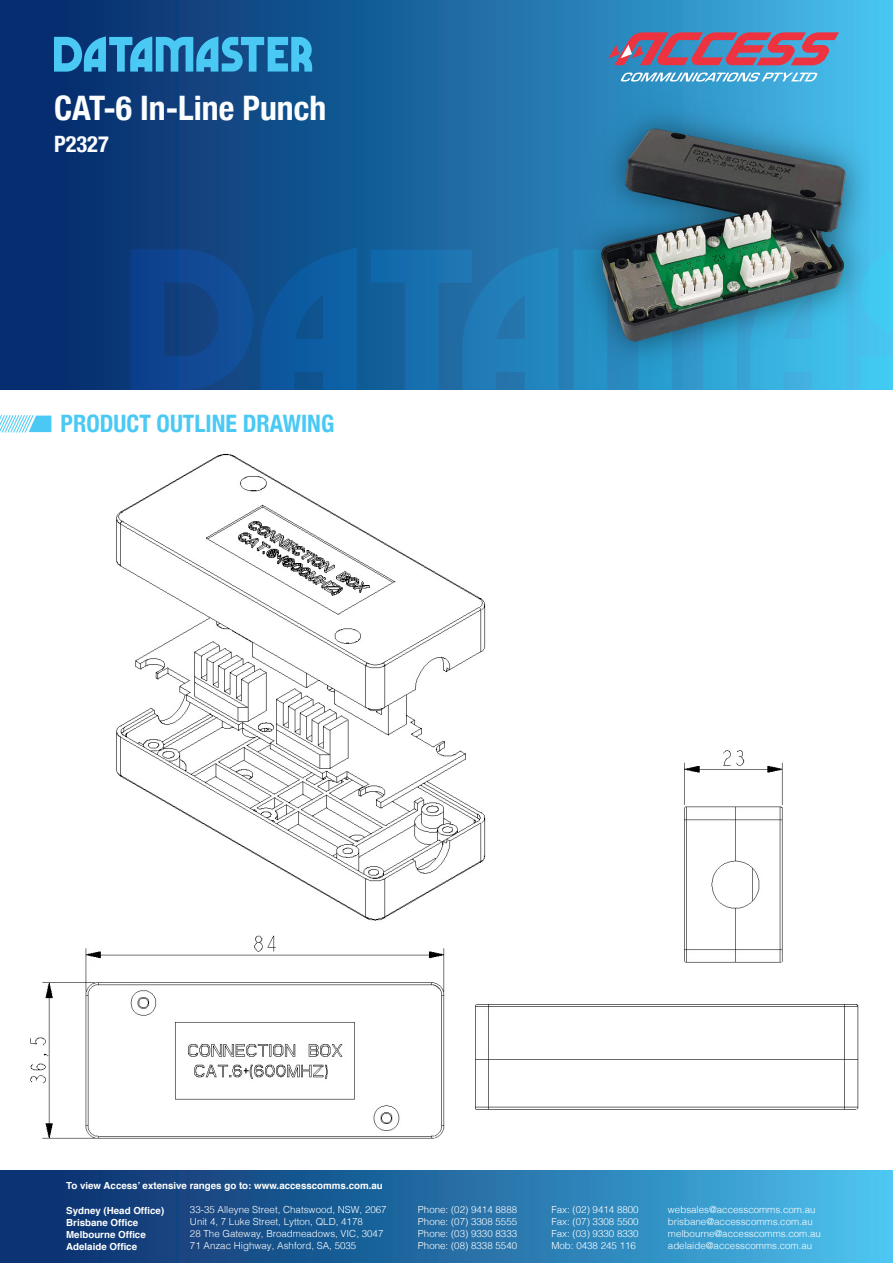
<style>
.page{position:relative;width:893px;height:1263px;background:#fff}
.page>*{position:absolute;margin:0;border:0;box-sizing:border-box;transform-origin:0 0}
.t1{font:700 condensed 33.75px "Helvetica Neue";color:#fbfdfe}
.t2{font:700 condensed 24px "Helvetica Neue";color:#49c9f4}
.t3{font:700 condensed 22.5px "Helvetica Neue";color:#fbfdfe}
.t4{font:300 9.75px/12px "Helvetica";color:#fff}
.t5{font:700 9.75px/12px "Helvetica";color:#fff}
</style>
<div class="page">
<div style="left:0;top:1170px;width:893px;height:93px;background:linear-gradient(to right,#062666,#48bdea)"></div>
<div style="left:0;top:1px;width:892px;height:389px;background:linear-gradient(to right,#002062,#43bbe9)"></div>
<svg style="left:573px;top:250px;width:164px;height:140px;background:#2994c8"></svg>
<svg style="left:750px;top:378px;width:96px;height:12px"></svg>
<svg style="left:261px;top:247px;width:96px;height:143px;background:#0d599c"></svg>
<div style="left:860px;top:250px;width:33px;height:139px;background:#41c9f2"></div>
<svg style="left:371px;top:247px;width:187px;height:143px;background:#1d73ae"></svg>
<svg style="left:131px;top:249px;width:122px;height:141px;background:#10458c"></svg>
<svg style="left:54px;top:36px;width:258px;height:36px;background:#3193c5"></svg>
<svg style="left:608px;top:32px;width:231px;height:33px;background:#9d6280"></svg>
<svg style="left:620px;top:73px;width:198px;height:9px"></svg>
<img style="left:577px;top:94px;width:293px;height:284px">
<svg style="left:0;top:415px;width:51px;height:18px"></svg>
<img style="left:116px;top:453px;width:370px;height:468px">
<img style="left:30px;top:935px;width:415px;height:204px">
<img style="left:475px;top:1004px;width:384px;height:106px">
<img style="left:684px;top:750px;width:99px;height:213px">
<p class="t1" style="left:54px;top:80px;width:274px">CAT-6 In-Line Punch</p>
<p class="t3" style="left:54px;top:125px;width:56px">P2327</p>
<p class="t2" style="left:61px;top:404px;width:275px">PRODUCT OUTLINE DRAWING</p>
<p class="t5" style="left:66px;top:1180px;width:318px">To view Access’ extensive ranges go to: www.accesscomms.com.au</p>
<p class="t5" style="left:66px;top:1204px;width:100px">Sydney (Head Office)<br>Brisbane Office<br>Melbourne Office<br>Adelaide Office</p>
<p class="t4" style="left:190px;top:1203px;width:198px">33-35 Alleyne Street, Chatswood, NSW, 2067<br>Unit 4, 7 Luke Street, Lytton, QLD, 4178<br>28 The Gateway, Broadmeadows, VIC, 3047<br>71 Anzac Highway, Ashford, SA, 5035</p>
<p class="t4" style="left:418px;top:1203px;width:101px;text-align:justify">Phone: (02) 9414 8888<br>Phone: (07) 3308 5555<br>Phone: (03) 9330 8333<br>Phone: (08) 8338 5540</p>
<p class="t4" style="left:551px;top:1203px;width:89px;text-align:justify">Fax: (02) 9414 8800<br>Fax: (07) 3308 5500<br>Fax: (03) 9330 8330<br>Mob: 0438 245 116</p>
<p class="t4" style="left:668px;top:1203px;width:155px">websales@accesscomms.com.au brisbane@accesscomms.com.au melbourne@accesscomms.com.au adelaide@accesscomms.com.au</p>
</div>
